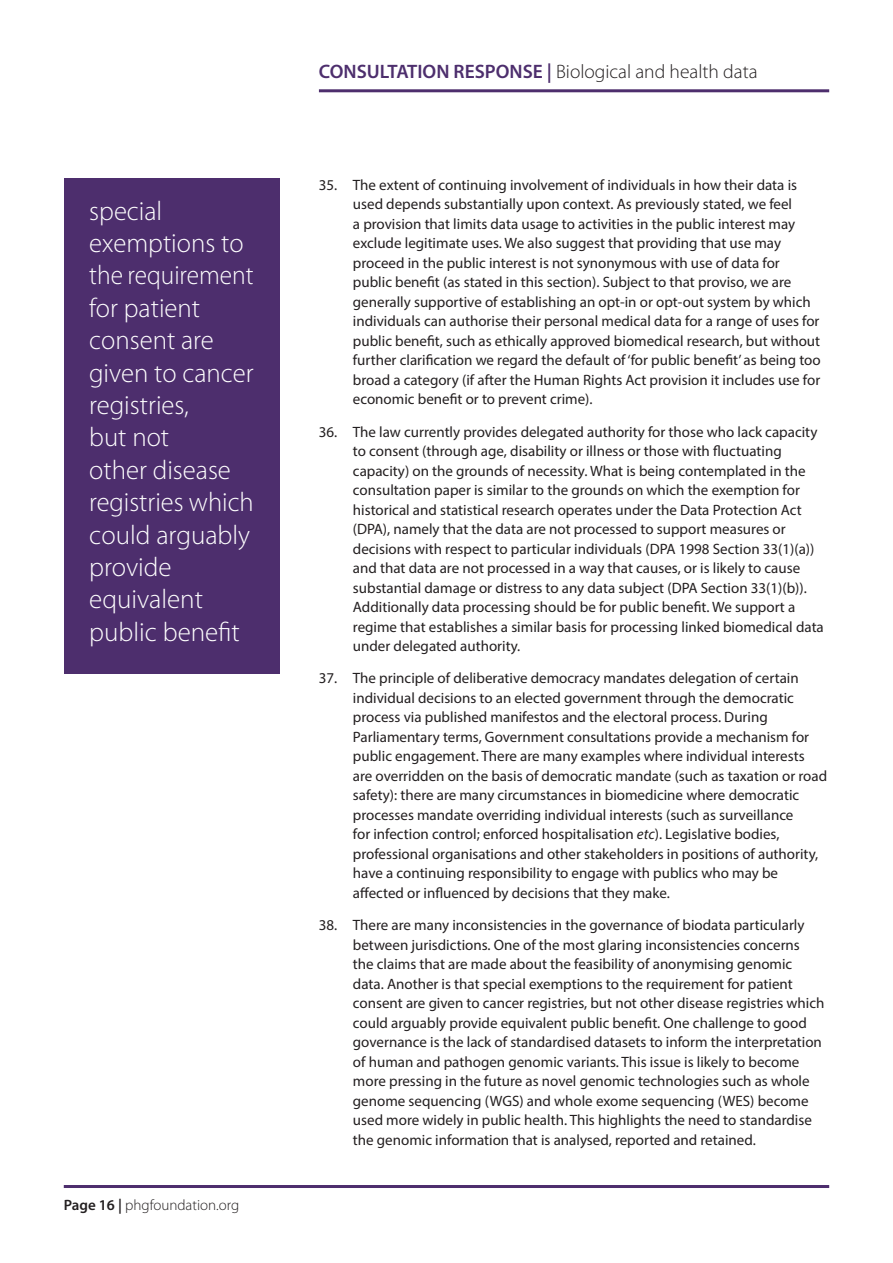
<style>
.page{position:relative;width:893px;height:1263px;background:#fff}
.page>*{position:absolute;margin:0;border:0;box-sizing:border-box;transform-origin:0 0}
.Main_Text_List_numbe{font:300 27px/32.4px "Myriad Pro";color:#fff}
.t1{font:300 19.5px "Myriad Pro";color:#231f20}
.t2{font:15px/19.5px "Myriad Pro";color:#231f20}
.t3{font:300 15px "Myriad Pro";color:#231f20}
.s1{font-weight:600}
.s2{font-weight:600;color:#4d2e6d}
.s3{font-style:italic}
</style>
<div class="page">
<hr style="left:64px;top:1185px;width:765px;height:3px;background:#4d2e6d">
<hr style="left:319px;top:89px;width:510px;height:3px;background:#4d2e6d">
<div style="left:64px;top:179px;width:215px;height:495px;background:#4d2e6d"></div>
<p class="Main_Text_List_numbe" style="left:89px;top:195px;width:166px">special exemptions to the requirement for patient consent are given to cancer registries,<br>but not<br>other disease registries which could arguably provide equivalent public benefit</p>
<p class="t3" style="left:64px;top:1197px;width:177px"><span class="s1">Page 16 |</span> phgfoundation.org</p>
<h2 class="t1" style="left:319px;top:61px;width:440px"><span class="s2">CONSULTATION RESPONSE |</span> Biological and health data</h2>
<p class="t2" style="left:353px;top:175px;width:469px;text-indent:-34px">35. The extent of continuing involvement of individuals in how their data is used depends substantially upon context. As previously stated, we feel<br>a provision that limits data usage to activities in the public interest may exclude legitimate uses. We also suggest that providing that use may proceed in the public interest is not synonymous with use of data for public benefit (as stated in this section). Subject to that proviso, we are generally supportive of establishing an opt-in or opt-out system by which individuals can authorise their personal medical data for a range of uses for public benefit, such as ethically approved biomedical research, but without further clarification we regard the default of ‘for public benefit’ as being too broad a category (if after the Human Rights Act provision it includes use for economic benefit or to prevent crime).</p>
<p class="t2" style="left:353px;top:422px;width:472px;text-indent:-34px">36. The law currently provides delegated authority for those who lack capacity to consent (through age, disability or illness or those with fluctuating capacity) on the grounds of necessity. What is being contemplated in the consultation paper is similar to the grounds on which the exemption for historical and statistical research operates under the Data Protection Act (DPA), namely that the data are not processed to support measures or decisions with respect to particular individuals (DPA 1998 Section 33(1)(a)) and that data are not processed in a way that causes, or is likely to cause substantial damage or distress to any data subject (DPA Section 33(1)(b)).<br>Additionally data processing should be for public benefit. We support a regime that establishes a similar basis for processing linked biomedical data under delegated authority.</p>
<p class="t2" style="left:353px;top:668px;width:476px;text-indent:-34px">37. The principle of deliberative democracy mandates delegation of certain individual decisions to an elected government through the democratic process via published manifestos and the electoral process. During Parliamentary terms, Government consultations provide a mechanism for public engagement. There are many examples where individual interests are overridden on the basis of democratic mandate (such as taxation or road safety): there are many circumstances in biomedicine where democratic processes mandate overriding individual interests (such as surveillance<br>for infection control; enforced hospitalisation <span class="s3">etc</span>). Legislative bodies, professional organisations and other stakeholders in positions of authority, have a continuing responsibility to engage with publics who may be affected or influenced by decisions that they make.</p>
<p class="t2" style="left:353px;top:915px;width:473px;text-indent:-34px">38. There are many inconsistencies in the governance of biodata particularly between jurisdictions. One of the most glaring inconsistencies concerns<br>the claims that are made about the feasibility of anonymising genomic data. Another is that special exemptions to the requirement for patient consent are given to cancer registries, but not other disease registries which could arguably provide equivalent public benefit. One challenge to good governance is the lack of standardised datasets to inform the interpretation of human and pathogen genomic variants. This issue is likely to become more pressing in the future as novel genomic technologies such as whole genome sequencing (WGS) and whole exome sequencing (WES) become used more widely in public health. This highlights the need to standardise the genomic information that is analysed, reported and retained.</p>
</div>
